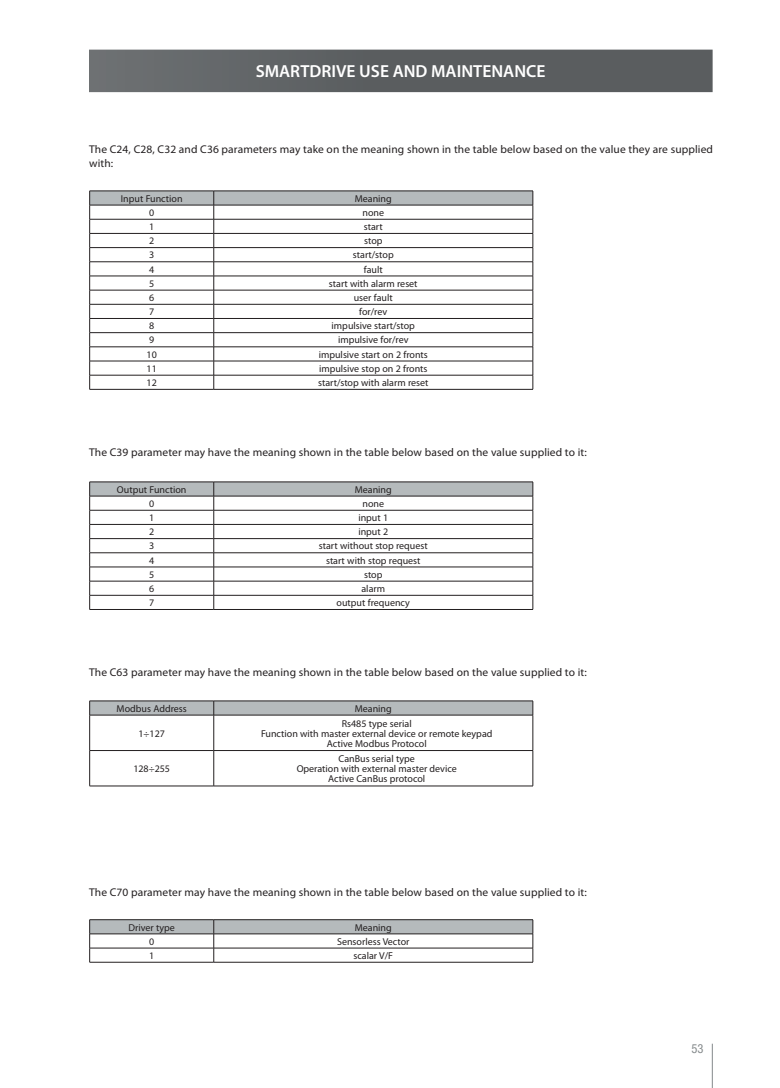
<style>
.page{position:relative;width:780px;height:1088px;background:#fff}
.page>*{position:absolute;margin:0;border:0;box-sizing:border-box;transform-origin:0 0}
.t1{font:600 17.5px "Myriad Pro";color:#fff}
.t2{font:condensed 12.5px "Helvetica Neue LT Std";color:#84898b}
.t3{font:11.25px/13.8px "Myriad Pro";letter-spacing:.01em;color:#231f20}
.t4{font:10px/10px "Myriad Pro";color:#231f20;text-align:center}
</style>
<div class="page">
<svg style="left:89px;top:50px;width:623px;height:42px;background:#5e6163"></svg>
<hr style="left:712px;top:1044px;width:1px;height:44px;background:#84898b">
<hr style="left:89px;top:389px;width:125px;height:1px;background:#231f20">
<svg style="left:89px;top:191px;width:444px;height:198px"></svg>
<hr style="left:214px;top:375px;width:319px;height:1px;background:#231f20">
<hr style="left:214px;top:389px;width:319px;height:1px;background:#231f20">
<hr style="left:89px;top:609px;width:125px;height:1px;background:#231f20">
<svg style="left:89px;top:482px;width:444px;height:127px"></svg>
<hr style="left:214px;top:595px;width:319px;height:1px;background:#231f20">
<hr style="left:214px;top:609px;width:319px;height:1px;background:#231f20">
<hr style="left:89px;top:919px;width:125px;height:1px;background:#231f20">
<hr style="left:214px;top:919px;width:319px;height:1px;background:#231f20">
<hr style="left:89px;top:962px;width:125px;height:1px;background:#231f20">
<svg style="left:89px;top:920px;width:444px;height:42px"></svg>
<hr style="left:214px;top:948px;width:319px;height:1px;background:#231f20">
<hr style="left:214px;top:962px;width:319px;height:1px;background:#231f20">
<svg style="left:89px;top:701px;width:444px;height:14px;background:#aeb2b4"></svg>
<hr style="left:214px;top:701px;width:319px;height:1px;background:#231f20">
<hr style="left:89px;top:715px;width:1px;height:35px;background:#231f20">
<hr style="left:89px;top:715px;width:125px;height:1px;background:#231f20">
<hr style="left:213px;top:715px;width:1px;height:35px;background:#231f20">
<hr style="left:532px;top:715px;width:1px;height:35px;background:#231f20">
<hr style="left:214px;top:715px;width:319px;height:1px;background:#231f20">
<hr style="left:89px;top:751px;width:1px;height:35px;background:#231f20">
<hr style="left:89px;top:750px;width:125px;height:1px;background:#231f20">
<hr style="left:89px;top:786px;width:125px;height:1px;background:#231f20">
<hr style="left:213px;top:751px;width:1px;height:35px;background:#231f20">
<hr style="left:532px;top:751px;width:1px;height:35px;background:#231f20">
<hr style="left:214px;top:750px;width:319px;height:1px;background:#231f20">
<hr style="left:214px;top:786px;width:319px;height:1px;background:#231f20">
<h1 class="t1" style="left:256px;top:62px;width:291px">SMARTDRIVE USE AND MAINTENANCE</h1>
<p class="t3" style="left:89px;top:143px;width:625px">The C24, C28, C32 and C36 parameters may take on the meaning shown in the table below based on the value they are supplied with:</p>
<p class="t4" style="left:121px;top:194px;width:63px">Input Function</p>
<p class="t4" style="left:355px;top:194px;width:38px">Meaning</p>
<p class="t4" style="left:149px;top:208px;width:7px">0</p>
<p class="t4" style="left:362px;top:208px;width:23px">none</p>
<p class="t4" style="left:149px;top:222px;width:7px">1</p>
<p class="t4" style="left:364px;top:222px;width:20px">start</p>
<p class="t4" style="left:149px;top:236px;width:7px">2</p>
<p class="t4" style="left:364px;top:236px;width:20px">stop</p>
<p class="t4" style="left:149px;top:250px;width:7px">3</p>
<p class="t4" style="left:353px;top:250px;width:42px">start/stop</p>
<p class="t4" style="left:149px;top:264px;width:7px">4</p>
<p class="t4" style="left:364px;top:264px;width:20px">fault</p>
<p class="t4" style="left:149px;top:279px;width:7px">5</p>
<p class="t4" style="left:329px;top:279px;width:90px">start with alarm reset</p>
<p class="t4" style="left:149px;top:293px;width:7px">6</p>
<p class="t4" style="left:354px;top:293px;width:41px">user fault</p>
<p class="t4" style="left:149px;top:307px;width:7px">7</p>
<p class="t4" style="left:359px;top:307px;width:29px">for/rev</p>
<p class="t4" style="left:149px;top:321px;width:7px">8</p>
<p class="t4" style="left:331px;top:321px;width:85px">impulsive start/stop</p>
<p class="t4" style="left:149px;top:335px;width:7px">9</p>
<p class="t4" style="left:338px;top:335px;width:72px">impulsive for/rev</p>
<p class="t4" style="left:146px;top:349px;width:12px">10</p>
<p class="t4" style="left:319px;top:349px;width:111px">impulsive start on 2 fronts</p>
<p class="t4" style="left:146px;top:364px;width:12px">11</p>
<p class="t4" style="left:319px;top:364px;width:110px">impulsive stop on 2 fronts</p>
<p class="t4" style="left:146px;top:378px;width:12px">12</p>
<p class="t4" style="left:318px;top:378px;width:112px">start/stop with alarm reset</p>
<p class="t3" style="left:89px;top:445px;width:499px">The C39 parameter may have the meaning shown in the table below based on the value supplied to it:</p>
<p class="t4" style="left:117px;top:484px;width:71px">Output Function</p>
<p class="t4" style="left:355px;top:484px;width:38px">Meaning</p>
<p class="t4" style="left:149px;top:499px;width:7px">0</p>
<p class="t4" style="left:362px;top:499px;width:23px">none</p>
<p class="t4" style="left:149px;top:513px;width:7px">1</p>
<p class="t4" style="left:358px;top:513px;width:31px">input 1</p>
<p class="t4" style="left:149px;top:527px;width:7px">2</p>
<p class="t4" style="left:358px;top:527px;width:31px">input 2</p>
<p class="t4" style="left:149px;top:541px;width:7px">3</p>
<p class="t4" style="left:319px;top:541px;width:110px">start without stop request</p>
<p class="t4" style="left:149px;top:555px;width:7px">4</p>
<p class="t4" style="left:326px;top:555px;width:96px">start with stop request</p>
<p class="t4" style="left:149px;top:570px;width:7px">5</p>
<p class="t4" style="left:364px;top:570px;width:20px">stop</p>
<p class="t4" style="left:149px;top:584px;width:7px">6</p>
<p class="t4" style="left:361px;top:584px;width:25px">alarm</p>
<p class="t4" style="left:149px;top:598px;width:7px">7</p>
<p class="t4" style="left:336px;top:598px;width:75px">output frequency</p>
<p class="t3" style="left:89px;top:665px;width:499px">The C63 parameter may have the meaning shown in the table below based on the value supplied to it:</p>
<p class="t4" style="left:117px;top:703px;width:72px">Modbus Address</p>
<p class="t4" style="left:355px;top:703px;width:38px">Meaning</p>
<p class="t4" style="left:138px;top:728px;width:28px">1÷127</p>
<p class="t4" style="left:261px;top:718px;width:233px">Rs485 type serial<br>Function with master external device or remote keypad<br>Active Modbus Protocol</p>
<p class="t4" style="left:133px;top:764px;width:38px">128÷255</p>
<p class="t4" style="left:296px;top:754px;width:162px">CanBus serial type<br>Operation with external master device<br>Active CanBus protocol</p>
<p class="t3" style="left:89px;top:885px;width:499px">The C70 parameter may have the meaning shown in the table below based on the value supplied to it:</p>
<p class="t4" style="left:128px;top:922px;width:48px">Driver type</p>
<p class="t4" style="left:355px;top:922px;width:38px">Meaning</p>
<p class="t4" style="left:149px;top:936px;width:7px">0</p>
<p class="t4" style="left:337px;top:936px;width:74px">Sensorless Vector</p>
<p class="t4" style="left:149px;top:951px;width:7px">1</p>
<p class="t4" style="left:353px;top:951px;width:41px">scalar V/F</p>
<p class="t2" style="left:691px;top:1041px;width:14px">53</p>
</div>
